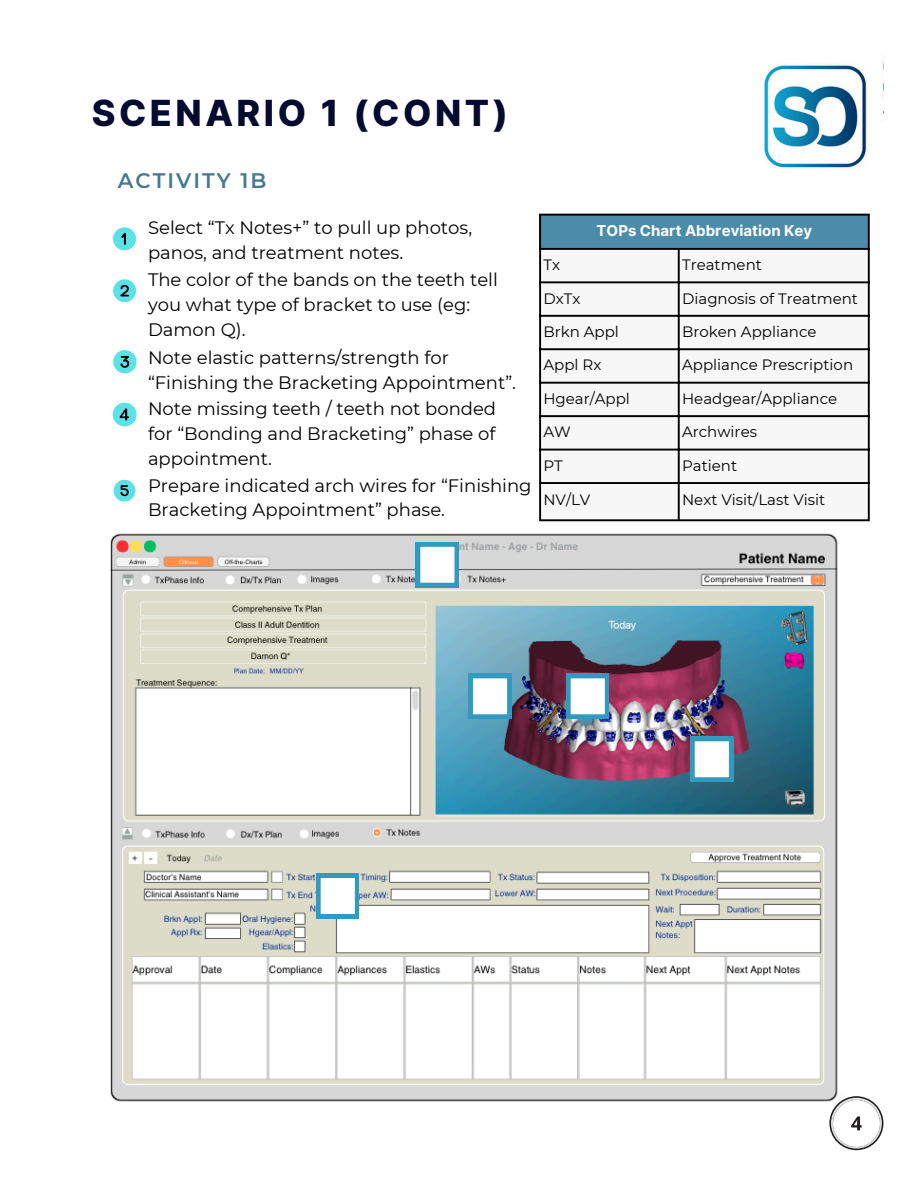
<style>
.page{position:relative;width:918px;height:1188px;background:#fff}
.page>*{position:absolute;margin:0;border:0;box-sizing:border-box;transform-origin:0 0}
.t1{font:800 36px "Inter";letter-spacing:.095em;color:#050a30}
.t2{font:600 21px "Montserrat";letter-spacing:.095em;color:#437991}
.t3{font:18px/24.8px "Montserrat";color:#000}
.t4{font:15px "Montserrat";color:#000}
.t5{font:700 15px "Inter";color:#fff}
</style>
<div class="page">
<div style="left:540px;top:214px;width:329px;height:35px;background:#4b8ca9"></div>
<svg style="left:541px;top:250px;width:327px;height:269px"></svg>
<hr style="left:539px;top:216px;width:2px;height:303px;background:#000">
<hr style="left:678px;top:250px;width:2px;height:269px;background:#000">
<hr style="left:868px;top:216px;width:2px;height:303px;background:#000">
<hr style="left:539px;top:214px;width:331px;height:2px;background:#000">
<hr style="left:539px;top:248px;width:331px;height:2px;background:#000">
<hr style="left:539px;top:281px;width:331px;height:2px;background:#000">
<hr style="left:539px;top:315px;width:331px;height:2px;background:#000">
<hr style="left:539px;top:348px;width:331px;height:2px;background:#000">
<hr style="left:539px;top:382px;width:331px;height:2px;background:#000">
<hr style="left:539px;top:415px;width:331px;height:2px;background:#000">
<hr style="left:539px;top:449px;width:331px;height:2px;background:#000">
<hr style="left:539px;top:482px;width:331px;height:2px;background:#000">
<hr style="left:539px;top:519px;width:331px;height:2px;background:#000">
<div style="left:113px;top:227px;width:23px;height:23px;background:#5ce1e6;border-radius:50%"></div>
<svg style="left:121px;top:233px;width:5px;height:12px"></svg>
<div style="left:113px;top:279px;width:23px;height:23px;background:#5ce1e6;border-radius:50%"></div>
<svg style="left:120px;top:285px;width:9px;height:11px"></svg>
<div style="left:113px;top:350px;width:24px;height:23px;background:#5ce1e6;border-radius:50%"></div>
<svg style="left:120px;top:356px;width:9px;height:12px"></svg>
<div style="left:113px;top:403px;width:24px;height:23px;background:#5ce1e6;border-radius:50%"></div>
<svg style="left:120px;top:408px;width:9px;height:13px"></svg>
<div style="left:114px;top:480px;width:21px;height:22px;background:#5ce1e6;border-radius:50%"></div>
<svg style="left:120px;top:485px;width:9px;height:11px"></svg>
<img style="left:764px;top:61px;width:119px;height:107px">
<img style="left:110px;top:533px;width:728px;height:569px">
<svg style="left:416px;top:542px;width:43px;height:45px"></svg>
<svg style="left:468px;top:674px;width:43px;height:45px"></svg>
<svg style="left:566px;top:674px;width:43px;height:45px"></svg>
<svg style="left:690px;top:737px;width:43px;height:45px"></svg>
<svg style="left:316px;top:874px;width:43px;height:44px"></svg>
<svg style="left:829px;top:1096px;width:54px;height:54px"></svg>
<p class="t1" style="left:92px;top:91px;width:418px">SCENARIO 1 (CONT)</p>
<p class="t2" style="left:118px;top:168px;width:150px">ACTIVITY 1B</p>
<p class="t3" style="left:148px;top:216px;width:326px">Select “Tx Notes+” to pull up photos, panos, and treatment notes.</p>
<p class="t3" style="left:148px;top:268px;width:351px">The color of the bands on the teeth tell you what type of bracket to use (eg:<br>Damon Q).</p>
<p class="t3" style="left:148px;top:345px;width:370px">Note elastic patterns/strength for “Finishing the Bracketing Appointment”.</p>
<p class="t3" style="left:148px;top:396px;width:350px;text-align:justify">Note missing teeth / teeth not bonded for “Bonding and Bracketing” phase of appointment.</p>
<p class="t3" style="left:148px;top:473px;width:385px">Prepare indicated arch wires for “Finishing<br>Bracketing Appointment” phase.</p>
<h1 class="t5" style="left:597px;top:221px;width:217px">TOPs Chart Abbreviation Key</h1>
<h2 class="t4" style="left:543px;top:256px;width:18px">Tx</h2>
<p class="t4" style="left:682px;top:256px;width:81px">Treatment</p>
<p class="t4" style="left:543px;top:289px;width:39px">DxTx</p>
<p class="t4" style="left:682px;top:289px;width:177px">Diagnosis of Treatment</p>
<p class="t4" style="left:543px;top:322px;width:77px">Brkn Appl</p>
<p class="t4" style="left:682px;top:322px;width:136px">Broken Appliance</p>
<p class="t4" style="left:543px;top:356px;width:59px">Appl Rx</p>
<p class="t4" style="left:682px;top:356px;width:173px">Appliance Prescription</p>
<p class="t4" style="left:543px;top:389px;width:88px">Hgear/Appl</p>
<p class="t4" style="left:682px;top:389px;width:157px">Headgear/Appliance</p>
<p class="t4" style="left:543px;top:423px;width:29px">AW</p>
<p class="t4" style="left:682px;top:423px;width:76px">Archwires</p>
<p class="t4" style="left:543px;top:456px;width:21px">PT</p>
<p class="t4" style="left:682px;top:456px;width:57px">Patient</p>
<p class="t4" style="left:543px;top:491px;width:48px">NV/LV</p>
<p class="t4" style="left:682px;top:491px;width:145px">Next Visit/Last Visit</p>
</div>
